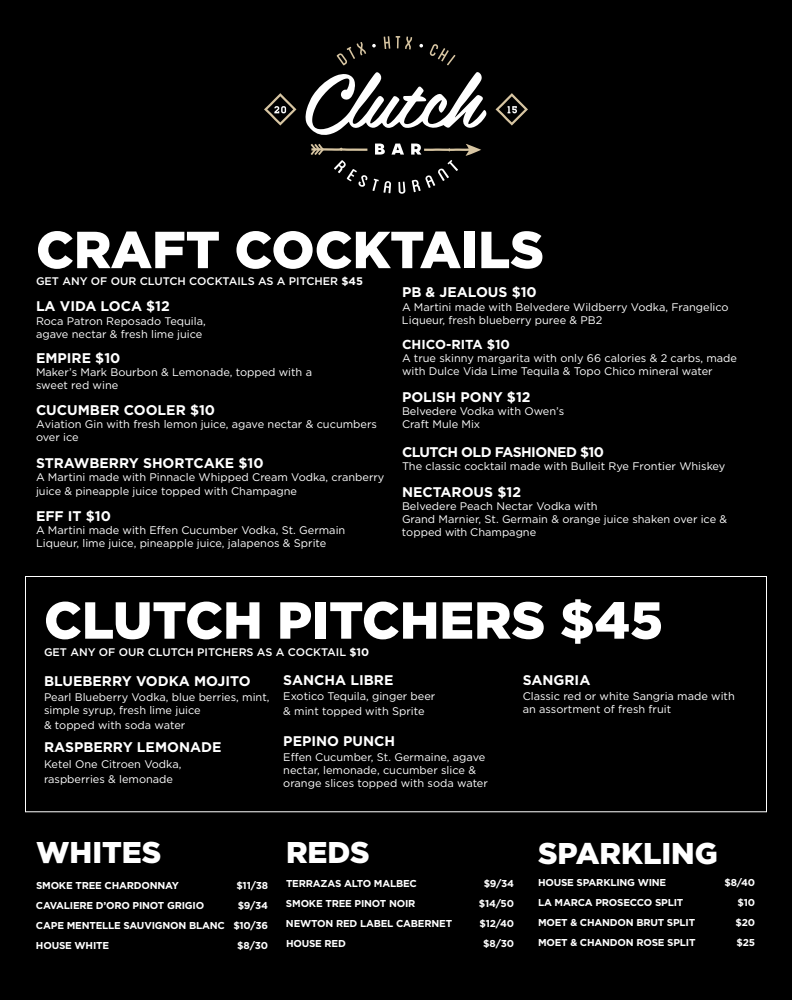
<style>
.page{position:relative;width:792px;height:1000px;background:#000}
.page>*{position:absolute;margin:0;border:0;box-sizing:border-box;transform-origin:0 0}
.t1{font:900 52px "Gotham HTF";color:#fff}
.t2{font:900 30px "Gotham HTF";color:#fff}
.t3{font:700 14px "Gotham HTF";color:#fff}
.t4{font:700 14px "Gotham HTF";letter-spacing:-.04em;color:#fff}
.t5{font:700 13px "Gotham HTF";color:#fff}
.t6{font:11px/13.2px "Gotham HTF";color:#fff}
.t7{font:500 11px "Gotham HTF";color:#fff}
.t8{font:700 10px/20px "Gotham HTF";letter-spacing:-.02em;color:#fff;text-align:justify}
.s1{font-weight:700}
</style>
<div class="page">
<div style="left:25px;top:576px;width:742px;height:236px;border:1px solid #fff"></div>
<svg style="left:337px;top:42px;width:29px;height:23px"></svg>
<svg style="left:384px;top:36px;width:6px;height:13px"></svg>
<svg style="left:396px;top:36px;width:16px;height:14px"></svg>
<svg style="left:429px;top:44px;width:26px;height:21px"></svg>
<svg style="left:496px;top:93px;width:32px;height:33px"></svg>
<svg style="left:264px;top:93px;width:32px;height:33px"></svg>
<svg style="left:305px;top:72px;width:182px;height:63px"></svg>
<svg style="left:311px;top:144px;width:170px;height:50px"></svg>
<svg style="left:372px;top:44px;width:4px;height:3px"></svg>
<svg style="left:419px;top:44px;width:4px;height:3px"></svg>
<h1 class="t1" style="left:36px;top:220px;width:510px">CRAFT COCKTAILS</h1>
<p class="t7" style="left:36px;top:275px;width:329px">GET ANY OF OUR CLUTCH COCKTAILS AS A PITCHER <span class="s1">$45</span></p>
<p class="t3" style="left:36px;top:298px;width:135px">LA VIDA LOCA $12</p>
<p class="t6" style="left:36px;top:314px;width:171px">Roca Patron Reposado Tequila, agave nectar &amp; fresh lime juice</p>
<p class="t3" style="left:36px;top:350px;width:86px">EMPIRE $10</p>
<p class="t6" style="left:36px;top:366px;width:278px">Maker’s Mark Bourbon &amp; Lemonade, topped with a sweet red wine</p>
<p class="t3" style="left:36px;top:402px;width:181px">CUCUMBER COOLER $10</p>
<p class="t6" style="left:36px;top:417px;width:343px">Aviation Gin with fresh lemon juice, agave nectar &amp; cucumbers over ice</p>
<p class="t3" style="left:36px;top:455px;width:229px">STRAWBERRY SHORTCAKE $10</p>
<p class="t6" style="left:36px;top:471px;width:350px">A Martini made with Pinnacle Whipped Cream Vodka, cranberry juice &amp; pineapple juice topped with Champagne</p>
<p class="t3" style="left:36px;top:508px;width:77px">EFF IT $10</p>
<p class="t6" style="left:36px;top:523px;width:311px">A Martini made with Effen Cucumber Vodka, St. Germain<br>Liqueur, lime juice, pineapple juice, jalapenos &amp; Sprite</p>
<p class="t3" style="left:402px;top:284px;width:136px">PB &amp; JEALOUS $10</p>
<p class="t6" style="left:402px;top:300px;width:328px">A Martini made with Belvedere Wildberry Vodka, Frangelico<br>Liqueur, fresh blueberry puree &amp; PB2</p>
<p class="t5" style="left:402px;top:337px;width:110px">CHICO-RITA $10</p>
<p class="t6" style="left:402px;top:352px;width:337px">A true skinny margarita with only 66 calories &amp; 2 carbs, made with Dulce Vida Lime Tequila &amp; Topo Chico mineral water</p>
<p class="t3" style="left:402px;top:389px;width:130px">POLISH PONY $12</p>
<p class="t6" style="left:402px;top:404px;width:164px">Belvedere Vodka with Owen’s<br>Craft Mule Mix</p>
<p class="t4" style="left:402px;top:444px;width:204px">CLUTCH OLD FASHIONED $10</p>
<p class="t6" style="left:402px;top:460px;width:325px">The classic cocktail made with Bulleit Rye Frontier Whiskey</p>
<p class="t3" style="left:402px;top:484px;width:121px">NECTAROUS $12</p>
<p class="t6" style="left:402px;top:499px;width:327px">Belvedere Peach Nectar Vodka with<br>Grand Marnier, St. Germain &amp; orange juice shaken over ice &amp; topped with Champagne</p>
<h1 class="t1" style="left:44px;top:590px;width:621px">CLUTCH PITCHERS $45</h1>
<p class="t7" style="left:44px;top:646px;width:327px">GET ANY OF OUR CLUTCH PITCHERS AS A COCKTAIL <span class="s1">$10</span></p>
<p class="t3" style="left:44px;top:673px;width:208px">BLUEBERRY VODKA MOJITO</p>
<p class="t6" style="left:44px;top:690px;width:227px">Pearl Blueberry Vodka, blue berries, mint, simple syrup, fresh lime juice</p>
<p class="t6" style="left:44px;top:719px;width:143px">&amp; topped with soda water</p>
<p class="t3" style="left:44px;top:739px;width:179px">RASPBERRY LEMONADE</p>
<p class="t6" style="left:44px;top:756px;width:139px;line-height:15.2px">Ketel One Citroen Vodka, raspberries &amp; lemonade</p>
<p class="t3" style="left:283px;top:672px;width:112px">SANCHA LIBRE</p>
<p class="t6" style="left:283px;top:689px;width:154px;line-height:15.2px">Exotico Tequila, ginger beer &amp; mint topped with Sprite</p>
<p class="t3" style="left:283px;top:733px;width:113px">PEPINO PUNCH</p>
<p class="t6" style="left:283px;top:750px;width:206px">Effen Cucumber, St. Germaine, agave nectar, lemonade, cucumber slice &amp; orange slices topped with soda water</p>
<p class="t3" style="left:523px;top:672px;width:69px">SANGRIA</p>
<p class="t6" style="left:523px;top:690px;width:214px">Classic red or white Sangria made with an assortment of fresh fruit</p>
<h2 class="t2" style="left:36px;top:835px;width:127px">WHITES</h2>
<p class="t8" style="left:36px;top:875px;width:145px">SMOKE TREE CHARDONNAY</p>
<p class="t8" style="left:236px;top:875px;width:33px">$11/38</p>
<p class="t8" style="left:36px;top:895px;width:170px">CAVALIERE D’ORO PINOT GRIGIO</p>
<p class="t8" style="left:36px;top:895px;width:234px;text-indent:202px">$9/34<br>CAPE MENTELLE SAUVIGNON BLANC $10/36<br>HOUSE WHITE</p>
<p class="t8" style="left:237px;top:935px;width:32px">$8/30</p>
<h2 class="t2" style="left:286px;top:835px;width:85px">REDS</h2>
<p class="t8" style="left:286px;top:873px;width:132px">TERRAZAS ALTO MALBEC</p>
<p class="t8" style="left:484px;top:873px;width:32px">$9/34</p>
<p class="t8" style="left:286px;top:893px;width:131px">SMOKE TREE PINOT NOIR</p>
<p class="t8" style="left:479px;top:893px;width:37px">$14/50</p>
<p class="t8" style="left:286px;top:913px;width:168px">NEWTON RED LABEL CABERNET</p>
<p class="t8" style="left:480px;top:913px;width:36px">$12/40</p>
<p class="t8" style="left:286px;top:933px;width:61px">HOUSE RED</p>
<p class="t8" style="left:483px;top:933px;width:32px">$8/30</p>
<h2 class="t2" style="left:538px;top:836px;width:181px">SPARKLING</h2>
<p class="t8" style="left:538px;top:872px;width:130px">HOUSE SPARKLING WINE</p>
<p class="t8" style="left:725px;top:872px;width:32px">$8/40</p>
<p class="t8" style="left:538px;top:892px;width:147px">LA MARCA PROSECCO SPLIT</p>
<p class="t8" style="left:737px;top:892px;width:19px">$10</p>
<p class="t8" style="left:538px;top:912px;width:159px">MOET &amp; CHANDON BRUT SPLIT</p>
<p class="t8" style="left:735px;top:912px;width:21px">$20</p>
<p class="t8" style="left:538px;top:932px;width:159px">MOET &amp; CHANDON ROSE SPLIT</p>
<p class="t8" style="left:736px;top:932px;width:20px">$25</p>
</div>
